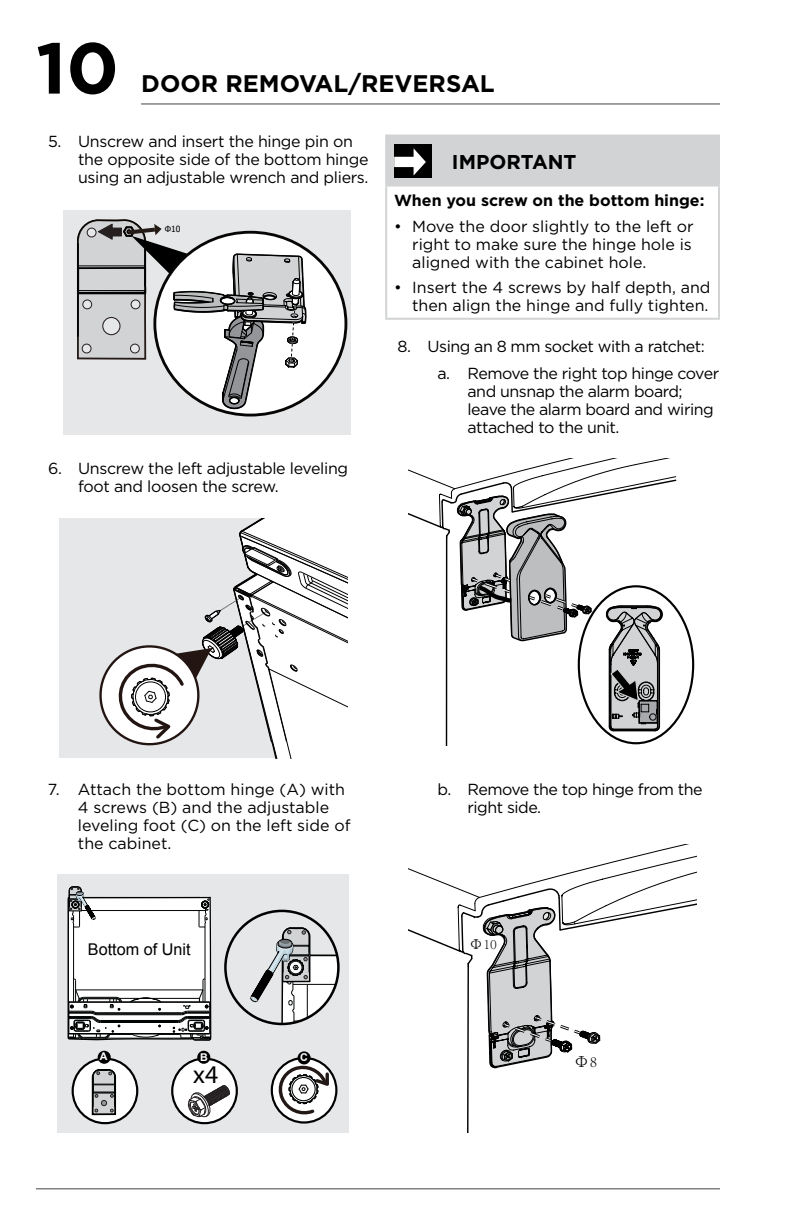
<style>
.page{position:relative;width:792px;height:1224px;background:#fff}
.page>*{position:absolute;margin:0;border:0;box-sizing:border-box;transform-origin:0 0}
.t1{font:700 72px "Gotham";color:#000}
.t2{font:25.6px "Myriad Pro";color:#000}
.ID_Heading_Even__Con{font:700 24px "Gotham";color:#000}
.ID_Warning_Note_Head{font:700 20px "Gotham";color:#000}
.t3{font:16.2px "Arial";color:#000}
.t4{font:300 16.2px "Adobe Song Std";color:#000}
.t5{font:16px/18px "Gotham";letter-spacing:-.02em;color:#000}
.t6{font:16px/18px "Gotham";color:#000}
.ID_Note_Important_Te{font:700 16px "Gotham";color:#000}
.t7{font:300 14.6px "Adobe Song Std";color:#000}
.t8{font:700 10.8px "Arial";color:#fff}
.t9{font:8.6px "Tahoma";color:#000100}
</style>
<div class="page">
<hr style="left:141px;top:103px;width:579px;height:2px;background:#000">
<hr style="left:36px;top:1188px;width:684px;height:2px;background:#000">
<svg style="left:579px;top:586px;width:114px;height:157px"></svg>
<hr style="left:446px;top:538px;width:1px;height:208px;background:#010101">
<svg style="left:409px;top:459px;width:276px;height:274px"></svg>
<hr style="left:467px;top:966px;width:2px;height:166px;background:#010101">
<svg style="left:409px;top:844px;width:288px;height:251px"></svg>
<div style="left:58px;top:874px;width:291px;height:259px;background:#e6e7e8"></div>
<div style="left:172px;top:1059px;width:65px;height:64px;background:#fff;border-radius:50%"></div>
<div style="left:171px;top:1058px;width:67px;height:66px;border:2px solid #000;border-radius:50%"></div>
<svg style="left:188px;top:1085px;width:42px;height:36px"></svg>
<div style="left:197px;top:1051px;width:13px;height:13px;background:#000;border-radius:50%"></div>
<div style="left:73px;top:1059px;width:64px;height:64px;background:#fff;border-radius:50%"></div>
<div style="left:72px;top:1058px;width:66px;height:66px;border:2px solid #000;border-radius:50%"></div>
<div style="left:98px;top:1051px;width:13px;height:13px;background:#000;border-radius:50%"></div>
<svg style="left:91px;top:1069px;width:26px;height:47px"></svg>
<svg style="left:272px;top:1058px;width:64px;height:64px"></svg>
<div style="left:271px;top:1057px;width:66px;height:67px;border:2px solid #000;border-radius:50%"></div>
<div style="left:298px;top:1051px;width:13px;height:13px;background:#000;border-radius:50%"></div>
<svg style="left:277px;top:1064px;width:54px;height:52px;background:#b7b6b5"></svg>
<svg style="left:67px;top:886px;width:145px;height:155px;background:#d4d5d5"></svg>
<svg style="left:250px;top:911px;width:88px;height:113px"></svg>
<div style="left:224px;top:910px;width:116px;height:115px;border:3px solid #000;border-radius:50%"></div>
<hr style="left:718px;top:187px;width:2px;height:131px;background:#d1d3d4">
<hr style="left:385px;top:135px;width:59px;height:2px;background:#d1d3d4">
<hr style="left:385px;top:137px;width:2px;height:48px;background:#d1d3d4">
<hr style="left:444px;top:135px;width:276px;height:2px;background:#d1d3d4">
<hr style="left:718px;top:137px;width:2px;height:48px;background:#d1d3d4">
<hr style="left:385px;top:185px;width:59px;height:2px;background:#d1d3d4">
<hr style="left:385px;top:187px;width:2px;height:131px;background:#d1d3d4">
<hr style="left:444px;top:185px;width:276px;height:2px;background:#d1d3d4">
<hr style="left:385px;top:318px;width:59px;height:2px;background:#d1d3d4">
<hr style="left:444px;top:318px;width:276px;height:2px;background:#d1d3d4">
<svg style="left:387px;top:137px;width:331px;height:48px;background:#c5c7c8"></svg>
<div style="left:59px;top:519px;width:288px;height:239px;background:#e6e7e8"></div>
<svg style="left:99px;top:519px;width:248px;height:239px"></svg>
<div style="left:63px;top:210px;width:288px;height:225px;background:#e6e7e8"></div>
<div style="left:155px;top:232px;width:191px;height:183px;background:#fff;border-radius:50%"></div>
<svg style="left:76px;top:219px;width:231px;height:198px"></svg>
<h1 class="t1" style="left:36px;top:20px;width:84px">10</h1>
<p class="ID_Heading_Even__Con" style="left:141px;top:68px;width:355px">DOOR REMOVAL/REVERSAL</p>
<p class="t5" style="left:78px;top:132px;width:292px;text-indent:-30px">5. Unscrew and insert the hinge pin on the opposite side of the bottom hinge using an adjustable wrench and pliers.</p>
<p class="t9" style="left:165px;top:223px;width:17px">Φ10</p>
<p class="t5" style="left:78px;top:459px;width:272px;text-indent:-30px">6. Unscrew the left adjustable leveling foot and loosen the screw.</p>
<p class="ID_Warning_Note_Head" style="left:452px;top:148px;width:126px">IMPORTANT</p>
<p class="ID_Note_Important_Te" style="left:394px;top:190px;width:312px">When you screw on the bottom hinge:</p>
<p class="t5" style="left:412px;top:217px;width:283px;text-align:justify;text-indent:-18px">• Move the door slightly to the left or right to make sure the hinge hole is aligned with the cabinet hole.</p>
<p class="t6" style="left:394px;top:278px;width:318px;text-align:right">• Insert the 4 screws by half depth, and then align the hinge and fully tighten.</p>
<p class="t5" style="left:398px;top:337px;width:309px">8. Using an 8 mm socket with a ratchet:</p>
<p class="t5" style="left:468px;top:364px;width:253px;text-indent:-30px">a. Remove the right top hinge cover and unsnap the alarm board; leave the alarm board and wiring attached to the unit.</p>
<p class="t6" style="left:78px;top:780px;width:274px;text-indent:-30px">7. Attach the bottom hinge (A) with<br>4 screws (B) and the adjustable leveling foot (C) on the left side of the cabinet.</p>
<p class="t5" style="left:468px;top:780px;width:237px;text-indent:-30px">b. Remove the top hinge from the right side.</p>
<p class="t3" style="left:88px;top:939px;width:104px">Bottom of Unit</p>
<p class="t7" style="left:469px;top:936px;width:30px">Φ10</p>
<p class="t8" style="left:100px;top:1049px;width:9px">A</p>
<p class="t8" style="left:200px;top:1050px;width:9px">B</p>
<p class="t8" style="left:300px;top:1050px;width:9px">C</p>
<p class="t2" style="left:193px;top:1059px;width:26px">x4</p>
<p class="t4" style="left:574px;top:1053px;width:25px">Φ8</p>
</div>
